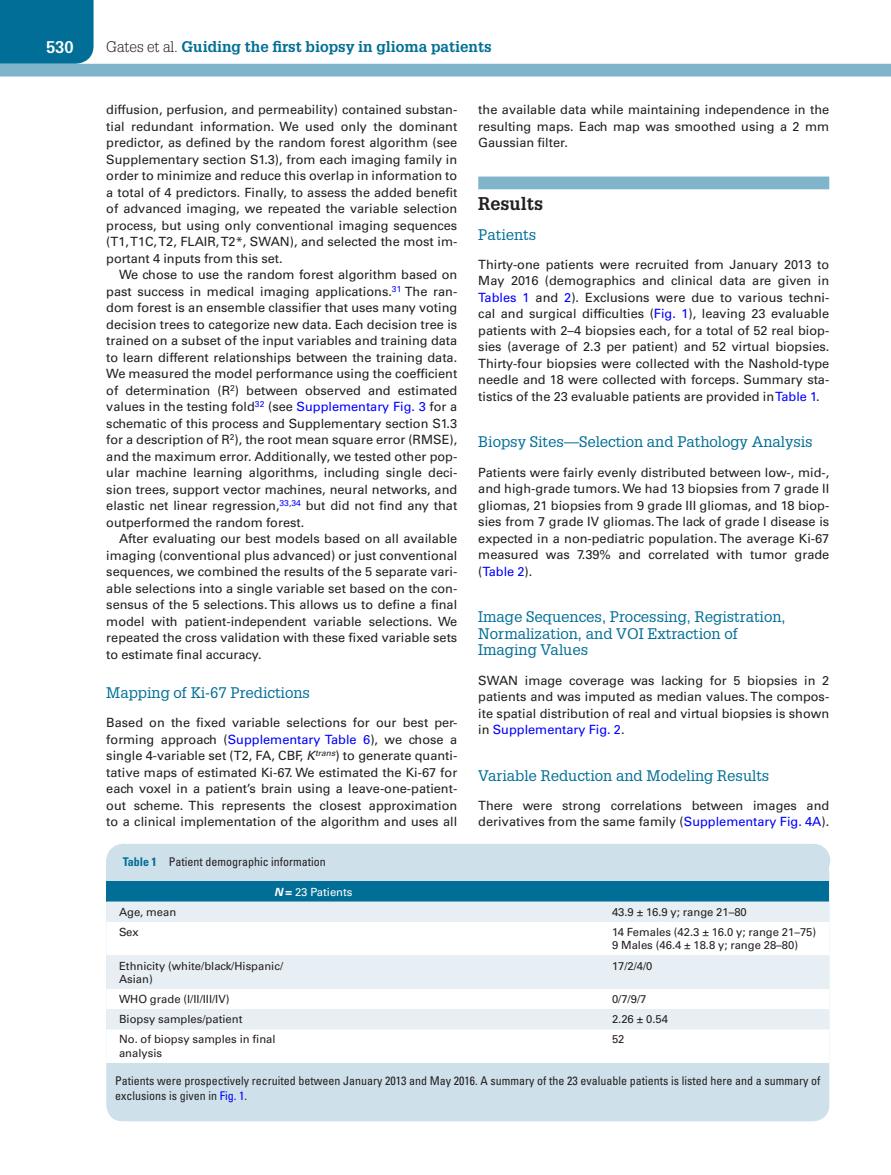
<style>
.page{position:relative;width:891px;height:1175px;background:#fff}
.page>*{position:absolute;margin:0;border:0;box-sizing:border-box;transform-origin:0 0}
.t1{font:700 18px "Glypha LT Std";color:#231f20}
.t2{font:700 16.5px "Glypha LT Std";color:#fff}
.t3{font:15px/16.5px "Glypha LT Std";color:#006e96}
.t4{font:700 15px "Glypha LT Std";color:#006e96}
.t5{font:12.75px/16.5px "Univers LT Std";color:#231f20;text-align:justify}
.t6{font:condensed 12px/15px "Univers LT Std";color:#231f20}
.t7{font:11.25px/13.5px "Univers LT Std";color:#231f20}
.t8{font:11.25px "Univers LT Std";color:#fff}
.s1{font-weight:300;color:#231f20}
.s2{color:#00f}
.s3{font-style:italic}
.s4{font-weight:700;color:#006e96}
.s5{font-weight:700;font-style:italic}
.s6{font-weight:700}
</style>
<div class="page">
<div style="left:0;top:0;width:94px;height:64px;background:#006e96"></div>
<div style="left:0;top:64px;width:891px;height:12px;background:#7fb4ca"></div>
<div style="left:478px;top:176px;width:351px;height:13px;background:#7fb4ca"></div>
<div style="left:106px;top:857px;width:723px;height:264px;background:#cee0ea;border-radius:16px"></div>
<div style="left:106px;top:859px;width:723px;height:25px;background:#cee0ea"></div>
<div style="left:123px;top:844px;width:690px;height:33px;background:#cee0ea"></div>
<hr style="left:813px;top:844px;width:1px;height:33px;background:#cee0ea">
<div style="left:106px;top:881px;width:723px;height:20px;background:#006e96"></div>
<div style="left:106px;top:901px;width:723px;height:20px;background:#e8eff4"></div>
<svg style="left:106px;top:921px;width:723px;height:142px;background:#f5f8fa"></svg>
<p class="t2" style="left:46px;top:37px;width:29px">530</p>
<p class="t4" style="left:106px;top:37px;width:387px"><span class="s1">Gates et al.</span> Guiding the first biopsy in glioma patients</p>
<p class="t5" style="left:106px;top:102px;width:353px">diffusion, perfusion, and permeability) contained substan&shy;tial redundant information. We used only the dominant predictor, as defined by the random forest algorithm (see Supplementary section S1.3), from each imaging family in order to minimize and reduce this overlap in information to a total of 4 predictors. Finally, to assess the added benefit of advanced imaging, we repeated the variable selection process, but using only conventional imaging sequences (T1, T1C, T2, FLAIR, T2*, SWAN), and selected the most im&shy;portant 4 inputs from this set.</p>
<p class="t5" style="left:106px;top:267px;width:353px;text-indent:13px">We chose to use the random forest algorithm based on past success in medical imaging applications.<sup>31</sup> The ran&shy;dom forest is an ensemble classifier that uses many voting decision trees to categorize new data. Each decision tree is trained on a subset of the input variables and training data to learn different relationships between the training data.<br>We measured the model performance using the coefficient of determination (R<sup>2</sup>) between observed and estimated values in the testing fold<sup>32</sup> (see <span class="s2">Supplementary Fig. 3</span> for a schematic of this process and Supplementary section S1.3 for a description of R<sup>2</sup>), the root mean square error (RMSE), and the maximum error. Additionally, we tested other pop&shy;ular machine learning algorithms, including single deci&shy;sion trees, support vector machines, neural networks, and elastic net linear regression,<sup>33</sup><sup>,</sup><sup>34</sup> but did not find any that outperformed the random forest.</p>
<p class="t5" style="left:106px;top:531px;width:353px;text-indent:13px">After evaluating our best models based on all available imaging (conventional plus advanced) or just conventional sequences, we combined the results of the 5 separate vari&shy;able selections into a single variable set based on the con&shy;sensus of the 5 selections. This allows us to define a final model with patient-independent variable selections. We repeated the cross validation with these fixed variable sets to estimate final accuracy.</p>
<p class="t3" style="left:106px;top:684px;width:205px">Mapping of Ki-67 Predictions</p>
<p class="t5" style="left:106px;top:714px;width:353px">Based on the fixed variable selections for our best per&shy;forming approach (<span class="s2">Supplementary Table 6</span>), we chose a single 4-variable set (T2, FA, CBF, <span class="s3">K</span><sup>trans</sup>) to generate quanti&shy;tative maps of estimated Ki-67. We estimated the Ki-67 for each voxel in a patient’s brain using a leave-one-patient&shy;out scheme. This represents the closest approximation to a clinical implementation of the algorithm and uses all</p>
<p class="t5" style="left:478px;top:102px;width:353px">the available data while maintaining independence in the resulting maps. Each map was smoothed using a 2 mm Gaussian filter.</p>
<h1 class="t1" style="left:478px;top:193px;width:66px">Results</h1>
<p class="t3" style="left:478px;top:226px;width:60px">Patients</p>
<p class="t5" style="left:478px;top:256px;width:353px">Thirty-one patients were recruited from January 2013 to May 2016 (demographics and clinical data are given in <span class="s2">Tables 1</span> and <span class="s2">2</span>). Exclusions were due to various techni&shy;cal and surgical difficulties (<span class="s2">Fig. 1</span>), leaving 23 evaluable patients with 2–4 biopsies each, for a total of 52 real biop&shy;sies (average of 2.3 per patient) and 52 virtual biopsies.<br>Thirty-four biopsies were collected with the Nashold-type needle and 18 were collected with forceps. Summary sta&shy;tistics of the 23 evaluable patients are provided in <span class="s2">Table 1</span>.</p>
<p class="t3" style="left:478px;top:433px;width:336px">Biopsy Sites—Selection and Pathology Analysis</p>
<p class="t5" style="left:478px;top:464px;width:353px">Patients were fairly evenly distributed between low-, mid-, and high-grade tumors. We had 13 biopsies from 7 grade II gliomas, 21 biopsies from 9 grade III gliomas, and 18 biop&shy;sies from 7 grade IV gliomas. The lack of grade I disease is expected in a non-pediatric population. The average Ki-67 measured was 7.39% and correlated with tumor grade (<span class="s2">Table 2</span>).</p>
<p class="t3" style="left:478px;top:608px;width:309px">Image Sequences, Processing, Registration,<br>Normalization, and VOI Extraction of<br>Imaging Values</p>
<p class="t5" style="left:478px;top:672px;width:353px">SWAN image coverage was lacking for 5 biopsies in 2 patients and was imputed as median values. The compos&shy;ite spatial distribution of real and virtual biopsies is shown in <span class="s2">Supplementary Fig. 2</span>.</p>
<p class="t3" style="left:478px;top:766px;width:293px">Variable Reduction and Modeling Results</p>
<p class="t5" style="left:478px;top:797px;width:353px">There were strong correlations between images and derivatives from the same family (<span class="s2">Supplementary Fig. 4A</span>).</p>
<p class="t6" style="left:123px;top:854px;width:204px"><span class="s4">Table 1</span> Patient demographic information</p>
<p class="t8" style="left:274px;top:885px;width:80px"><span class="s5">N</span> <span class="s6">=</span> 23 Patients</p>
<p class="t7" style="left:119px;top:905px;width:59px">Age, mean</p>
<p class="t7" style="left:612px;top:905px;width:136px">43.9 ± 16.9 y; range 21–80</p>
<p class="t7" style="left:119px;top:925px;width:21px">Sex</p>
<p class="t7" style="left:612px;top:925px;width:206px">14 Females (42.3 ± 16.0 y; range 21–75)<br>9 Males (46.4 ± 18.8 y; range 28–80)</p>
<p class="t7" style="left:119px;top:958px;width:166px">Ethnicity (white/black/Hispanic/<br>Asian)</p>
<p class="t7" style="left:612px;top:958px;width:42px">17/2/4/0</p>
<p class="t7" style="left:119px;top:992px;width:112px">WHO grade (I/II/III/IV)</p>
<p class="t7" style="left:612px;top:992px;width:36px">0/7/9/7</p>
<p class="t7" style="left:119px;top:1012px;width:125px">Biopsy samples/patient</p>
<p class="t7" style="left:612px;top:1012px;width:57px">2.26 ± 0.54</p>
<p class="t7" style="left:119px;top:1032px;width:158px">No. of biopsy samples in final analysis</p>
<p class="t7" style="left:612px;top:1032px;width:14px">52</p>
<p class="t6" style="left:115px;top:1072px;width:707px">Patients were prospectively recruited between January 2013 and May 2016. A summary of the 23 evaluable patients is listed here and a summary of exclusions is given in <span class="s2">Fig. 1</span>.</p>
</div>
